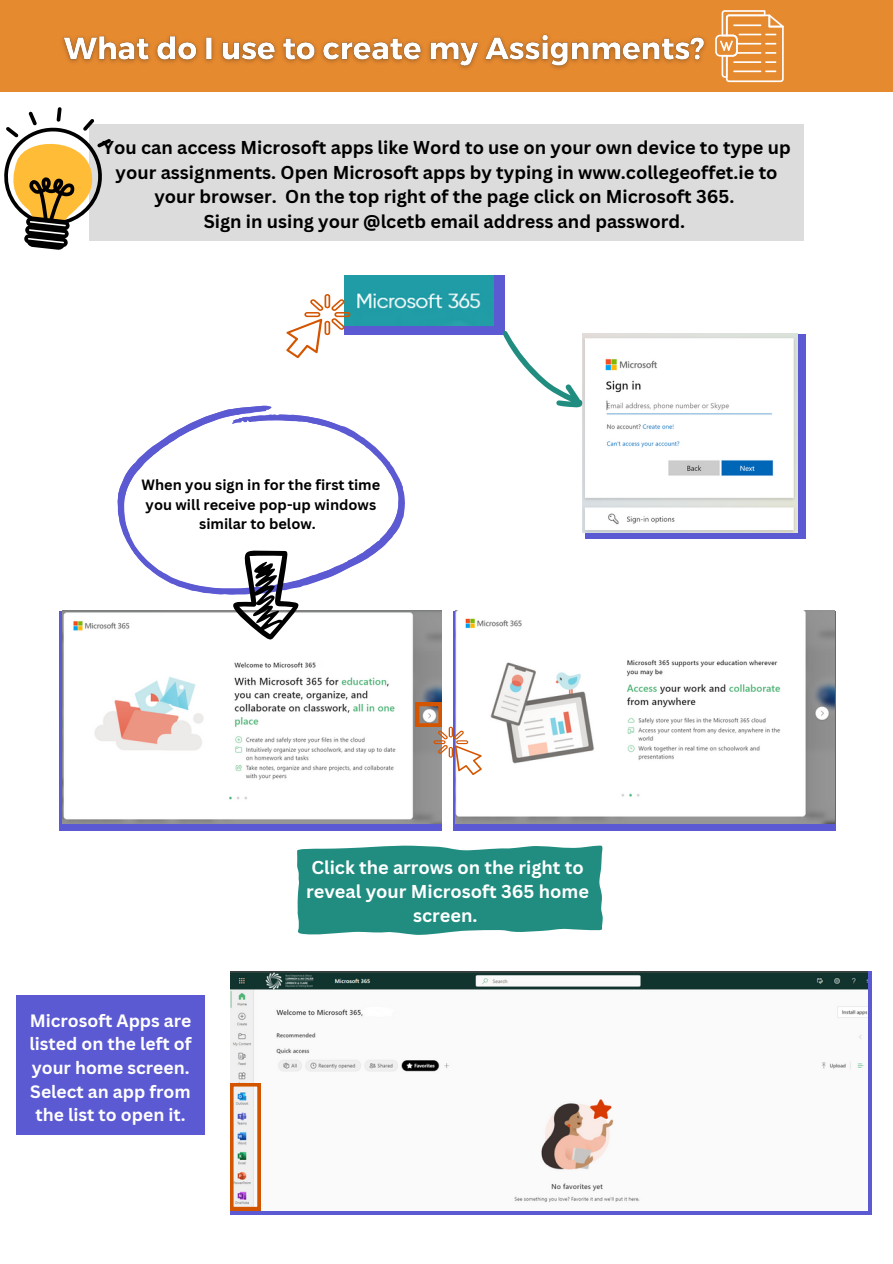
<style>
.page{position:relative;width:893px;height:1264px;background:#fff}
.page>*{position:absolute;margin:0;border:0;box-sizing:border-box;transform-origin:0 0}
.t1{font:700 18.15px/24.5px "Canva Sans";color:#000;text-align:center}
.t2{font:700 18.15px/24.5px "Canva Sans";color:#fff;text-align:center}
.t3{font:700 17.4px/23.5px "Canva Sans";color:#fff;text-align:center}
.t4{font:700 14.55px/19.5px "Canva Sans";color:#000;text-align:center}
</style>
<div class="page">
<div style="left:0;top:0;width:892px;height:92px;background:#e68a30"></div>
<div style="left:89px;top:125px;width:714px;height:116px;background:#d9d9d9"></div>
<svg style="left:454px;top:611px;width:381px;height:219px;background:#6564c6"></svg>
<div style="left:59px;top:611px;width:382px;height:219px;background:#5c5ad3"></div>
<svg style="left:4px;top:107px;width:107px;height:143px"></svg>
<svg style="left:715px;top:10px;width:68px;height:72px"></svg>
<img style="left:62px;top:611px;width:379px;height:212px">
<svg style="left:297px;top:845px;width:306px;height:90px;background:#319589"></svg>
<div style="left:344px;top:275px;width:160px;height:59px;background:#5c5ad3"></div>
<img style="left:344px;top:275px;width:149px;height:51px">
<svg style="left:286px;top:294px;width:64px;height:64px"></svg>
<div style="left:585px;top:334px;width:220px;height:204px;background:#5c5ad3"></div>
<img style="left:582px;top:334px;width:215px;height:199px">
<svg style="left:502px;top:314px;width:82px;height:112px"></svg>
<img style="left:455px;top:611px;width:379px;height:212px">
<svg style="left:416px;top:703px;width:66px;height:72px"></svg>
<div style="left:230px;top:971px;width:641px;height:243px;background:linear-gradient(to right,#5c5ad3,#5c5ad3)"></div>
<img style="left:230px;top:971px;width:637px;height:239px">
<img style="left:62px;top:34px;width:644px;height:35px">
<svg style="left:230px;top:1083px;width:30px;height:127px"></svg>
<svg style="left:117px;top:405px;width:287px;height:189px"></svg>
<div style="left:16px;top:995px;width:189px;height:139px;background:#5c5ad3"></div>
<svg style="left:215px;top:542px;width:91px;height:98px"></svg>
<p class="t1" style="left:103px;top:135px;width:689px">You can access Microsoft apps like Word to use on your own device to type up your assignments. Open Microsoft apps by typing in www.collegeoffet.ie to your browser. On the top right of the page click on Microsoft 365.</p>
<p class="t1" style="left:204px;top:208px;width:483px">Sign in using your @lcetb email address and password.</p>
<p class="t4" style="left:141px;top:475px;width:240px">When you sign in for the first time you will receive pop-up windows similar to below.</p>
<p class="t3" style="left:29px;top:1008px;width:164px">Microsoft Apps are listed on the left of your home screen.<br>Select an app from the list to open it.</p>
<p class="t2" style="left:306px;top:854px;width:284px">Click the arrows on the right to reveal your Microsoft 365 home screen.</p>
</div>
